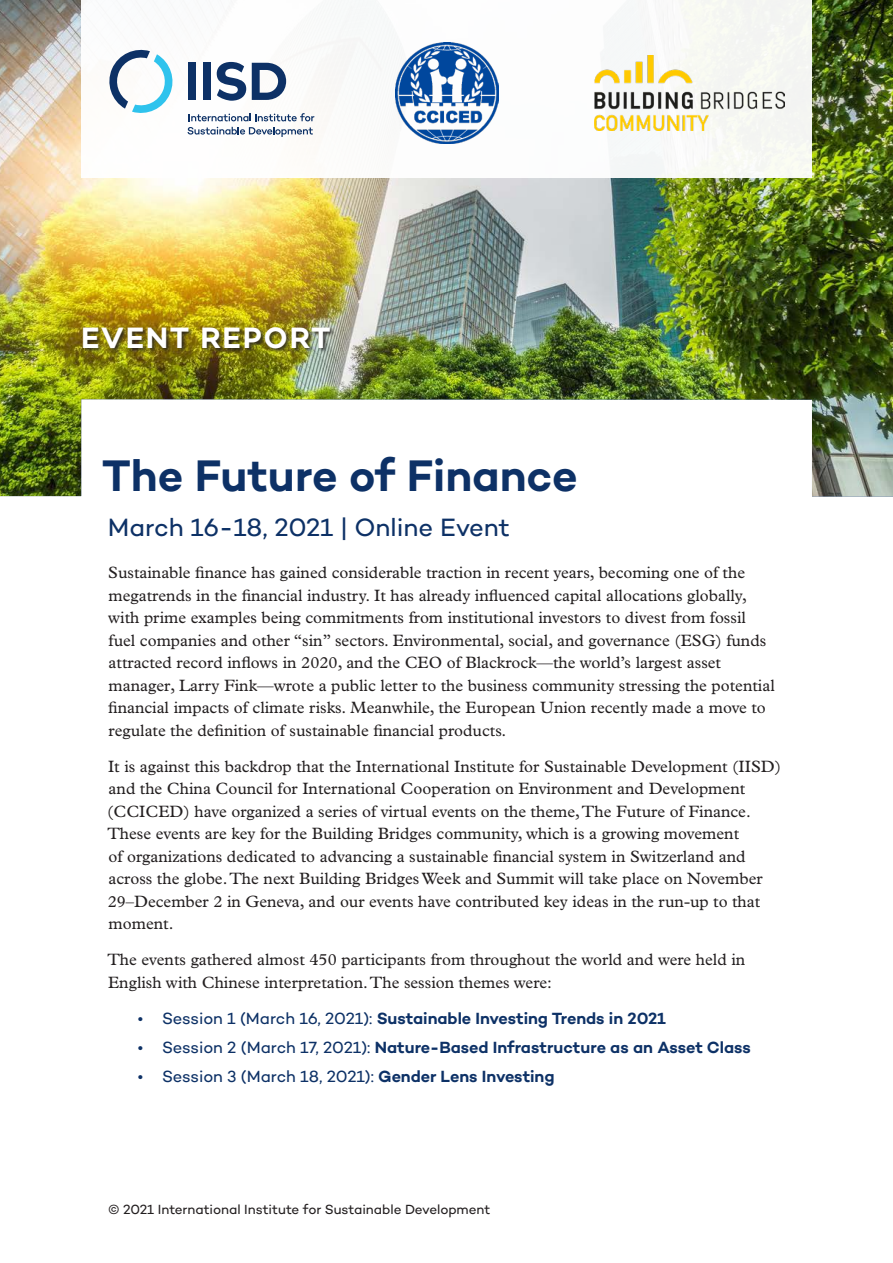
<style>
.page{position:relative;width:893px;height:1263px;background:#fff}
.page>*{position:absolute;margin:0;border:0;box-sizing:border-box;transform-origin:0 0}
.Cover-Title{font:600 45px "Campton";letter-spacing:-.005em;color:#0d3166}
.Document_Type{font:600 30px "Campton";letter-spacing:.05em;color:#fff}
.Cover-Subtitle{font:25.5px "Campton";letter-spacing:-.005em;color:#0d3166}
.t1{font:16.5px/22.5px "Plantin MT Pro";color:#231f20}
.t2{font:600 16.5px "Campton";color:#0d3166}
.t3{font:16.5px "Campton";letter-spacing:-.01em;color:#0d3166}
.t4{font:13.5px "Campton";letter-spacing:-.005em;color:#231f20}
.s1{font-weight:400}
.s2{font-weight:600}
</style>
<div class="page">
<img style="left:0;top:0;width:893px;height:496px">
<div style="left:81px;top:0;width:731px;height:178px;background:#fff"></div>
<div style="left:82px;top:326px;width:253px;height:28px;background:#231f20;opacity:.9"></div>
<svg style="left:109px;top:49px;width:64px;height:64px"></svg>
<svg style="left:189px;top:113px;width:125px;height:8px"></svg>
<svg style="left:188px;top:127px;width:125px;height:10px"></svg>
<svg style="left:217px;top:62px;width:29px;height:39px"></svg>
<div style="left:188px;top:63px;width:8px;height:37px;background:#0d3166"></div>
<div style="left:203px;top:63px;width:8px;height:37px;background:#0d3166"></div>
<svg style="left:252px;top:63px;width:34px;height:37px"></svg>
<img style="left:395px;top:43px;width:103px;height:100px">
<img style="left:594px;top:55px;width:191px;height:76px">
<p class="Document_Type" style="left:81px;top:319px;width:251px">EVENT REPORT</p>
<p class="Cover-Title" style="left:102px;top:447px;width:477px">The Future of Finance</p>
<p class="Cover-Subtitle" style="left:108px;top:511px;width:404px">March 16-18, 2021 | Online Event</p>
<p class="t1" style="left:108px;top:562px;width:668px">Sustainable finance has gained considerable traction in recent years, becoming one of the megatrends in the financial industry. It has already influenced capital allocations globally, with prime examples being commitments from institutional investors to divest from fossil fuel companies and other “sin” sectors. Environmental, social, and governance (ESG) funds attracted record inflows in 2020, and the CEO of Blackrock—the world’s largest asset manager, Larry Fink—wrote a public letter to the business community stressing the potential financial impacts of climate risks. Meanwhile, the European Union recently made a move to regulate the definition of sustainable financial products.</p>
<p class="t1" style="left:107px;top:755px;width:675px">It is against this backdrop that the International Institute for Sustainable Development (IISD) and the China Council for International Cooperation on Environment and Development (CCICED) have organized a series of virtual events on the theme, The Future of Finance.<br>These events are key for the Building Bridges community, which is a growing movement<br>of organizations dedicated to advancing a sustainable financial system in Switzerland and across the globe. The next Building Bridges Week and Summit will take place on November 29–December 2 in Geneva, and our events have contributed key ideas in the run-up to that moment.</p>
<p class="t1" style="left:107px;top:949px;width:639px">The events gathered almost 450 participants from throughout the world and were held in<br>English with Chinese interpretation. The session themes were:</p>
<p class="t2" style="left:138px;top:1008px;width:530px"><span class="s1">• Session 1 (March 16, 2021):</span> Sustainable Investing Trends in 2021</p>
<p class="t2" style="left:138px;top:1037px;width:615px"><span class="s1">• Session 2 (March 17, 2021):</span> Nature-Based Infrastructure as an Asset Class</p>
<p class="t3" style="left:138px;top:1066px;width:418px">• Session 3 (March 18, 2021): <span class="s2">Gender Lens Investing</span></p>
<p class="t4" style="left:108px;top:1201px;width:384px">© 2021 International Institute for Sustainable Development</p>
</div>
